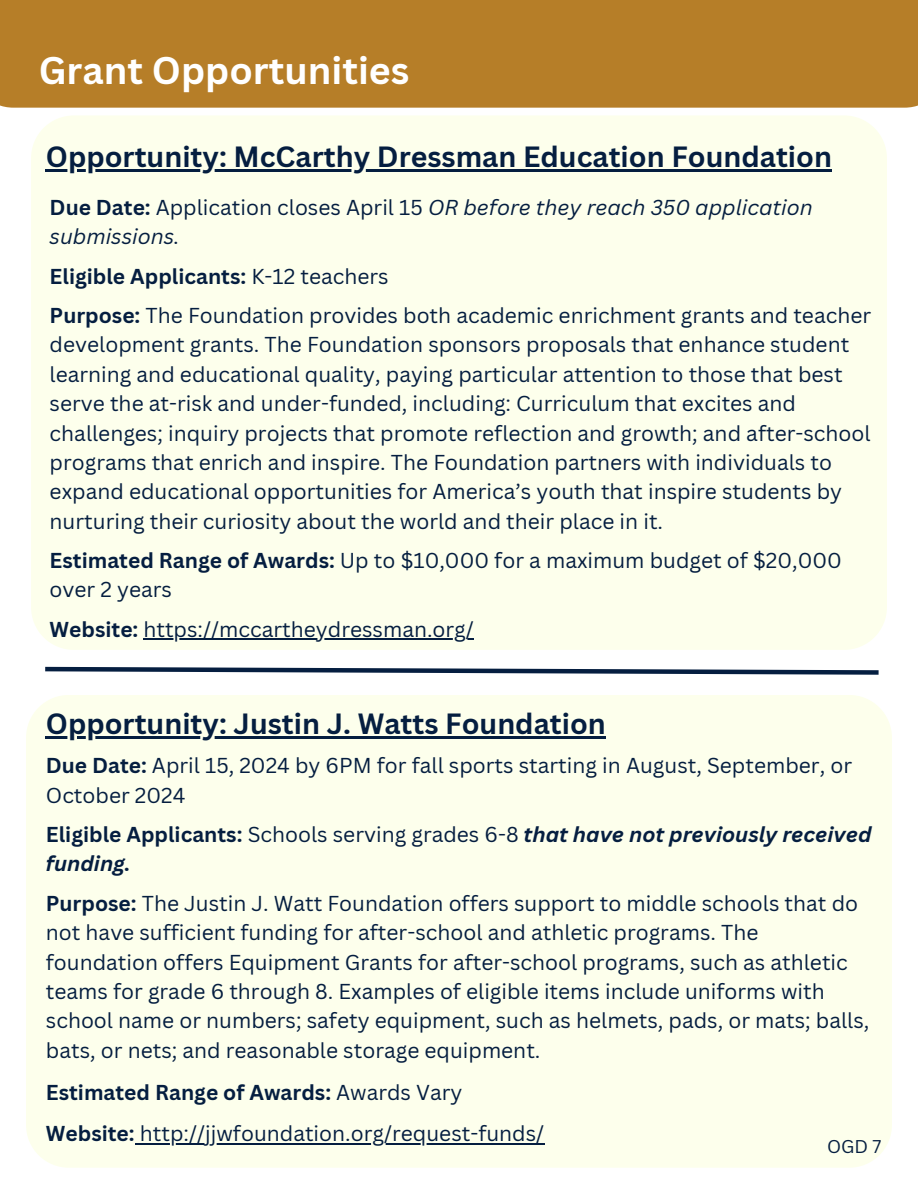
<style>
.page{position:relative;width:918px;height:1188px;background:#fff}
.page>*{position:absolute;margin:0;border:0;box-sizing:border-box;transform-origin:0 0}
.t1{font:700 37.5px "Canva Sans";color:#fff}
.t2{font:700 28.5px "Canva Sans";color:#051e40}
.t3{font:21px/29.4px "Canva Sans";color:#051e40}
.t4{font:italic 700 21px/29.4px "Canva Sans";color:#051e40}
.t5{font:italic 21px/29.4px "Canva Sans";color:#051e40}
.t6{font:18px "Canva Sans";color:#051e40}
.s1{font-weight:700;font-style:normal}
.s2{font-style:normal}
.s3{font-weight:700}
.s4{font-weight:400;font-style:normal}
</style>
<div class="page">
<div style="left:0;top:0;width:918px;height:108px;background:#b67e28"></div>
<div style="left:26px;top:695px;width:866px;height:473px;background:#fdffec"></div>
<svg style="left:45px;top:666px;width:834px;height:9px"></svg>
<hr style="left:135px;top:1143px;width:409px;height:2px;background:#051e40">
<hr style="left:46px;top:736px;width:560px;height:2px;background:#051e40">
<div style="left:31px;top:115px;width:856px;height:535px;background:#fdffec"></div>
<hr style="left:143px;top:638px;width:331px;height:2px;background:#051e40">
<hr style="left:46px;top:169px;width:786px;height:3px;background:#051e40">
<h1 class="t1" style="left:39px;top:44px;width:372px">Grant Opportunities</h1>
<h2 class="t2" style="left:46px;top:137px;width:788px">Opportunity: McCarthy Dressman Education Foundation</h2>
<p class="t5" style="left:50px;top:192px;width:765px"><span class="s1">Due Date:</span> <span class="s2">Application closes April 15</span> OR before they reach 350 application submissions.</p>
<p class="t3" style="left:50px;top:256px;width:823px;line-height:39.3px"><span class="s3">Eligible Applicants:</span> K-12 teachers<br><span class="s3">Purpose:</span> The Foundation provides both academic enrichment grants and teacher</p>
<p class="t3" style="left:50px;top:330px;width:822px">development grants. The Foundation sponsors proposals that enhance student learning and educational quality, paying particular attention to those that best serve the at-risk and under-funded, including: Curriculum that excites and challenges; inquiry projects that promote reflection and growth; and after-school programs that enrich and inspire. The Foundation partners with individuals to expand educational opportunities for America’s youth that inspire students by nurturing their curiosity about the world and their place in it.</p>
<p class="t3" style="left:50px;top:545px;width:794px"><span class="s3">Estimated Range of Awards:</span> Up to $10,000 for a maximum budget of $20,000 over 2 years</p>
<p class="t3" style="left:50px;top:614px;width:426px"><span class="s3">Website:</span> https://mccartheydressman.org/</p>
<h2 class="t2" style="left:46px;top:703px;width:561px">Opportunity: Justin J. Watts Foundation</h2>
<p class="t3" style="left:46px;top:750px;width:808px"><span class="s3">Due Date:</span> April 15, 2024 by 6PM for fall sports starting in August, September, or<br>October 2024</p>
<p class="t4" style="left:46px;top:819px;width:827px"><span class="s2">Eligible Applicants:</span> <span class="s4">Schools serving grades 6-8</span> that have not previously received funding.</p>
<p class="t3" style="left:46px;top:888px;width:825px"><span class="s3">Purpose:</span> The Justin J. Watt Foundation offers support to middle schools that do not have sufficient funding for after-school and athletic programs. The foundation offers Equipment Grants for after-school programs, such as athletic teams for grade 6 through 8. Examples of eligible items include uniforms with school name or numbers; safety equipment, such as helmets, pads, or mats; balls, bats, or nets; and reasonable storage equipment.</p>
<p class="t3" style="left:46px;top:1070px;width:500px;line-height:41.8px"><span class="s3">Estimated Range of Awards:</span> Awards Vary<br><span class="s3">Website:</span> http://jjwfoundation.org/request-funds/</p>
<p class="t6" style="left:827px;top:1134px;width:56px">OGD 7</p>
</div>
